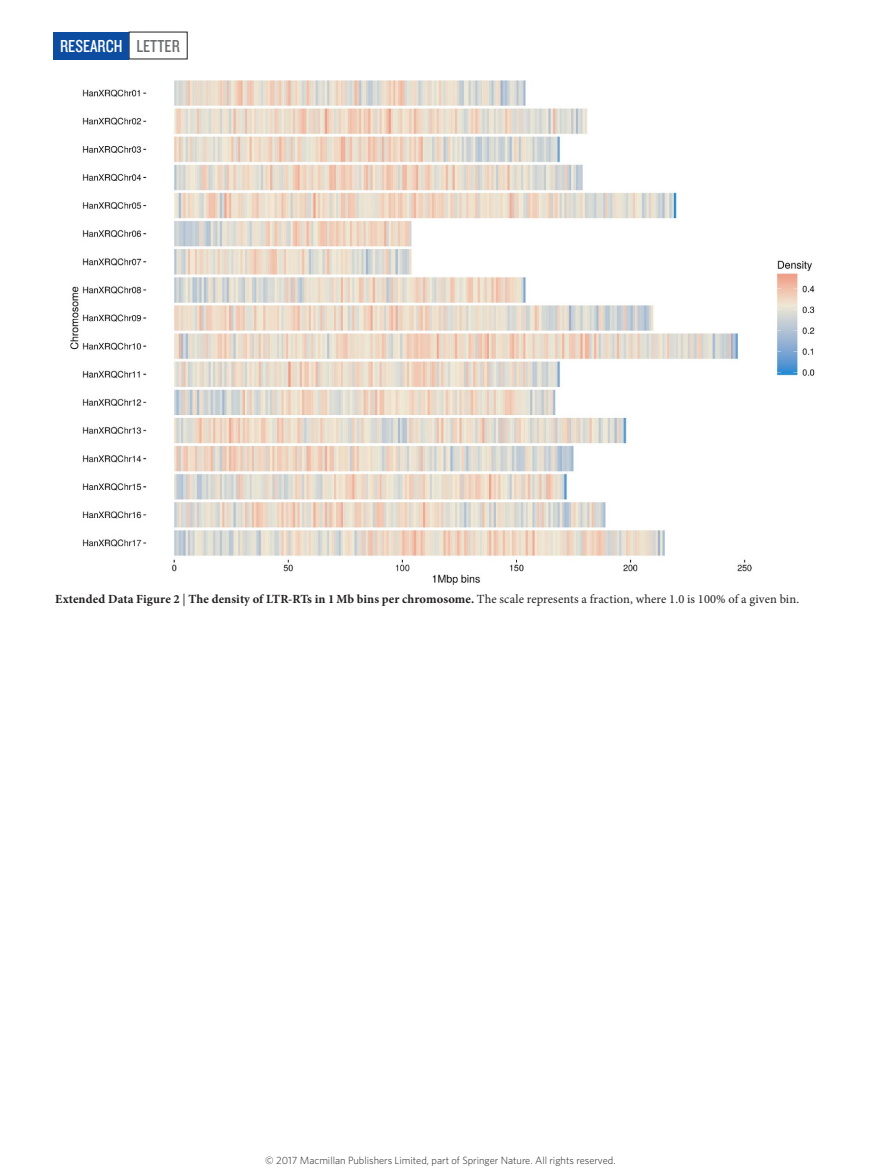
<style>
.page{position:relative;width:893px;height:1174px;background:#fff}
.page>*{position:absolute;margin:0;border:0;box-sizing:border-box;transform-origin:0 0}
.t1{font:18px "Knockout 29 Junior Ltweight";color:#fff}
.t2{font:700 12.45px "Minion Pro";letter-spacing:.01em;color:#231f20}
.t3{font:300 10.5px "Whitney";color:#231f20}
.s1{color:#6c6d70}
.s2{font-weight:400}
</style>
<div class="page">
<div style="left:53px;top:32px;width:76px;height:27px;background:#0d4da1"></div>
<img style="left:70px;top:81px;width:745px;height:504px">
<h1 class="t1" style="left:60px;top:34px;width:121px">RESEARCH <span class="s1">LETTER</span></h1>
<p class="t2" style="left:55px;top:590px;width:745px">Extended Data Figure 2 <span class="s2">|</span> The density of LTR-RTs in 1 Mb bins per chromosome. <span class="s2">The scale represents a fraction, where 1.0 is 100% of a given bin.</span></p>
<p class="t3" style="left:265px;top:1153px;width:352px">© 2017 Macmillan Publishers Limited, part of Springer Nature. All rights reserved.</p>
</div>
